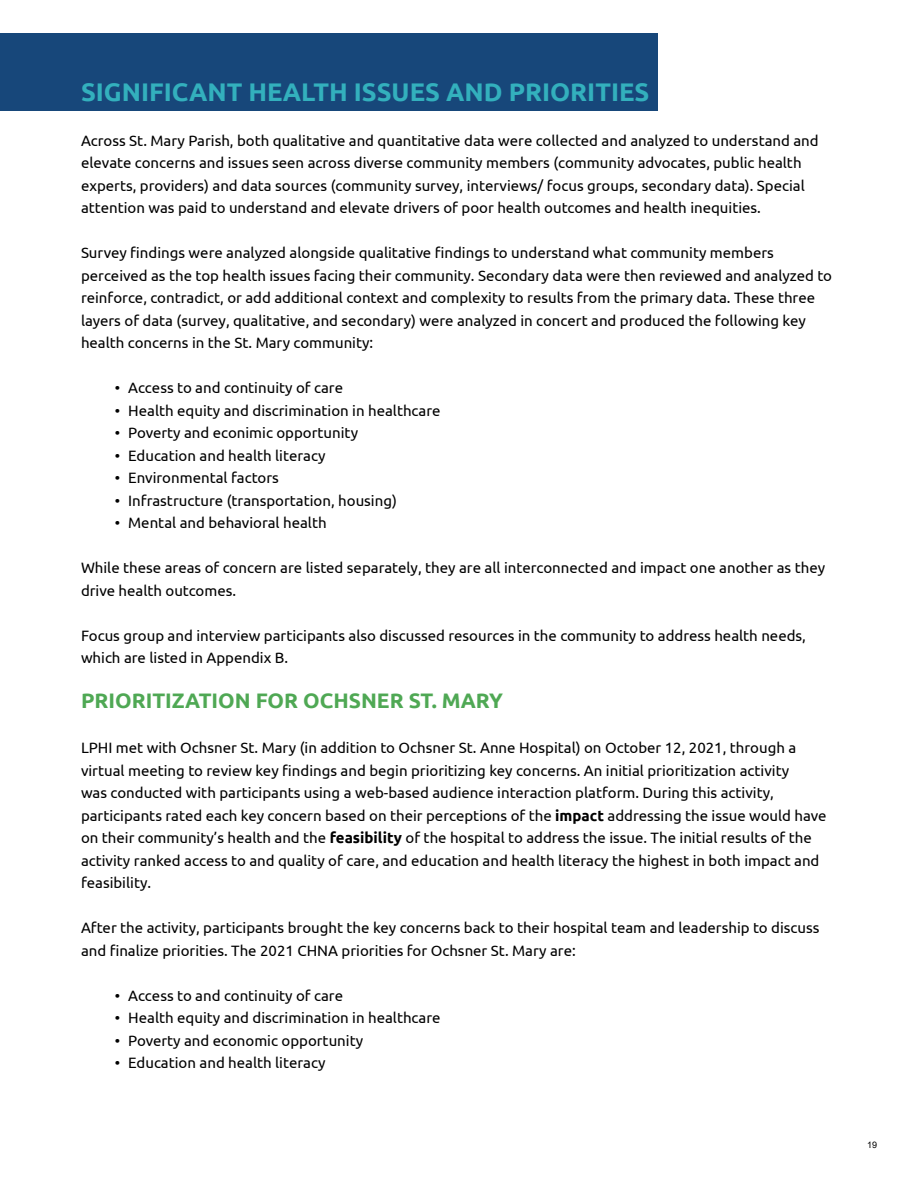
<style>
.page{position:relative;width:918px;height:1188px;background:#fff}
.page>*{position:absolute;margin:0;border:0;box-sizing:border-box;transform-origin:0 0}
.t1{font:700 25.5px "Ubuntu";color:#33b0bd}
.t2{font:700 21px "Ubuntu";color:#4fa854}
.t3{font:15px/22.5px "Ubuntu";color:#000}
.t4{font:9px "Arial";color:#000}
.s1{font-weight:700}
</style>
<div class="page">
<div style="left:0;top:33px;width:658px;height:78px;background:#17477a"></div>
<h1 class="t1" style="left:81px;top:76px;width:570px">SIGNIFICANT HEALTH ISSUES AND PRIORITIES</h1>
<p class="t3" style="left:81px;top:129px;width:739px">Across St. Mary Parish, both qualitative and quantitative data were collected and analyzed to understand and elevate concerns and issues seen across diverse community members (community advocates, public health experts, providers) and data sources (community survey, interviews/ focus groups, secondary data). Special attention was paid to understand and elevate drivers of poor health outcomes and health inequities.</p>
<p class="t3" style="left:81px;top:241px;width:753px">Survey findings were analyzed alongside qualitative findings to understand what community members perceived as the top health issues facing their community. Secondary data were then reviewed and analyzed to reinforce, contradict, or add additional context and complexity to results from the primary data. These three layers of data (survey, qualitative, and secondary) were analyzed in concert and produced the following key health concerns in the St. Mary community:</p>
<p class="t3" style="left:115px;top:376px;width:230px">• Access to and continuity of care</p>
<p class="t3" style="left:115px;top:399px;width:327px">• Health equity and discrimination in healthcare</p>
<p class="t3" style="left:115px;top:421px;width:245px">• Poverty and econimic opportunity</p>
<p class="t3" style="left:115px;top:444px;width:212px">• Education and health literacy</p>
<p class="t3" style="left:115px;top:466px;width:166px">• Environmental factors</p>
<p class="t3" style="left:115px;top:489px;width:284px">• Infrastructure (transportation, housing)</p>
<p class="t3" style="left:115px;top:511px;width:213px">• Mental and behavioral health</p>
<p class="t3" style="left:81px;top:556px;width:746px">While these areas of concern are listed separately, they are all interconnected and impact one another as they drive health outcomes.</p>
<p class="t3" style="left:81px;top:624px;width:726px">Focus group and interview participants also discussed resources in the community to address health needs, which are listed in Appendix B.</p>
<h2 class="t2" style="left:81px;top:688px;width:424px">PRIORITIZATION FOR OCHSNER ST. MARY</h2>
<p class="t3" style="left:81px;top:736px;width:747px">LPHI met with Ochsner St. Mary (in addition to Ochsner St. Anne Hospital) on October 12, 2021, through a virtual meeting to review key findings and begin prioritizing key concerns. An initial prioritization activity<br>was conducted with participants using a web-based audience interaction platform. During this activity, participants rated each key concern based on their perceptions of the <span class="s1">impact</span> addressing the issue would have on their community’s health and the <span class="s1">feasibility</span> of the hospital to address the issue. The initial results of the activity ranked access to and quality of care, and education and health literacy the highest in both impact and feasibility.</p>
<p class="t3" style="left:81px;top:916px;width:740px">After the activity, participants brought the key concerns back to their hospital team and leadership to discuss and finalize priorities. The 2021 CHNA priorities for Ochsner St. Mary are:</p>
<p class="t3" style="left:115px;top:984px;width:230px">• Access to and continuity of care</p>
<p class="t3" style="left:115px;top:1006px;width:327px">• Health equity and discrimination in healthcare</p>
<p class="t3" style="left:115px;top:1029px;width:250px">• Poverty and economic opportunity</p>
<p class="t3" style="left:115px;top:1051px;width:212px">• Education and health literacy</p>
<p class="t4" style="left:867px;top:1139px;width:12px">19</p>
</div>
